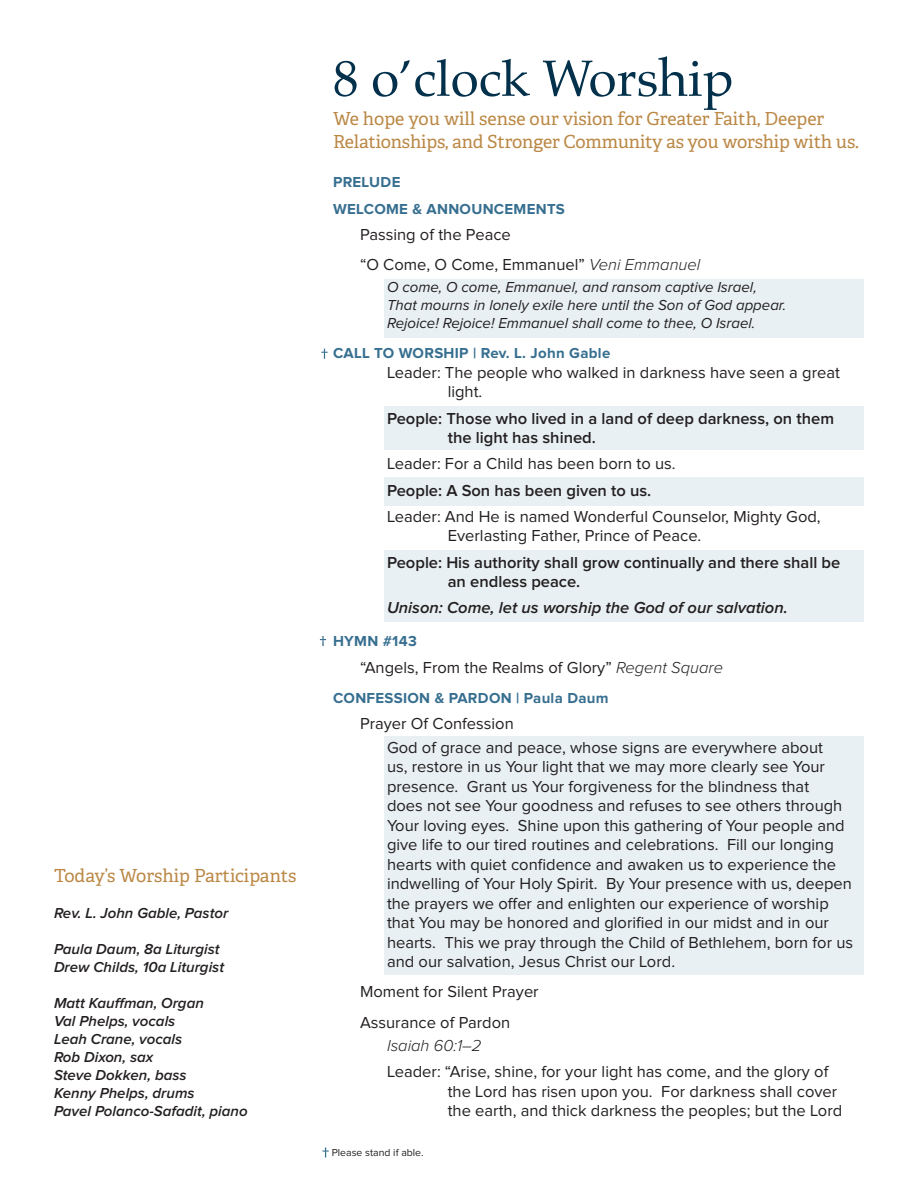
<style>
.page{position:relative;width:918px;height:1188px;background:#fff}
.page>*{position:absolute;margin:0;border:0;box-sizing:border-box;transform-origin:0 0}
.t1{font:51px "Palatino";color:#03314c}
.Tertiary_Header{font:18px/22.5px "Adelle";letter-spacing:-.01em;color:#bb8846}
.OW__Recitation{font:16.5px/19.5px "Proxima Nova";color:#231f20}
.OW__Recitation_Leade{font:16.5px/19.5px "Proxima Nova";color:#231f20}
.OW__Recitation_Peopl{font:600 16.5px/19.5px "Proxima Nova";color:#231f20}
.OW__Subhead{font:16.5px "Proxima Nova";color:#231f20}
.OW__Recitation_Uniso{font:italic 600 16.5px "Proxima Nova";color:#231f20}
.OW__Recitation_Leade-2{font:italic 300 16.5px "Proxima Nova";color:#231f20}
.Left_Column__Worship{font:italic 600 15px "Proxima Nova";color:#231f20}
.OW__Song_Lyrics{font:italic 15px/18px "Proxima Nova";color:#231f20}
.OW__Header{font:700 15px "Proxima Nova";letter-spacing:.02em;color:#376f90}
.Sunday_School__Body{font:10.5px "Proxima Nova";color:#231f20}
.s1{font-weight:300;font-style:italic}
</style>
<div class="page">
<div style="left:384px;top:279px;width:480px;height:58px;background:#e8f0f3"></div>
<div style="left:384px;top:406px;width:480px;height:44px;background:#e8f0f3"></div>
<div style="left:384px;top:478px;width:480px;height:28px;background:#e8f0f3"></div>
<div style="left:384px;top:550px;width:480px;height:72px;background:#e8f0f3"></div>
<div style="left:384px;top:736px;width:480px;height:238px;background:#e8f0f3"></div>
<svg style="left:322px;top:1148px;width:7px;height:9px"></svg>
<svg style="left:320px;top:636px;width:6px;height:10px"></svg>
<svg style="left:321px;top:349px;width:7px;height:10px"></svg>
<p class="Tertiary_Header" style="left:54px;top:865px;width:244px">Today’s Worship Participants</p>
<p class="Left_Column__Worship" style="left:54px;top:906px;width:176px">Rev. L. John Gable, Pastor</p>
<p class="Left_Column__Worship" style="left:54px;top:942px;width:167px">Paula Daum, 8a Liturgist</p>
<p class="Left_Column__Worship" style="left:54px;top:960px;width:172px">Drew Childs, 10a Liturgist</p>
<p class="Left_Column__Worship" style="left:54px;top:996px;width:151px">Matt Kauffman, Organ</p>
<p class="Left_Column__Worship" style="left:54px;top:1014px;width:123px">Val Phelps, vocals</p>
<p class="Left_Column__Worship" style="left:54px;top:1032px;width:130px">Leah Crane, vocals</p>
<p class="Left_Column__Worship" style="left:54px;top:1050px;width:101px">Rob Dixon, sax</p>
<p class="Left_Column__Worship" style="left:54px;top:1068px;width:134px">Steve Dokken, bass</p>
<p class="Left_Column__Worship" style="left:54px;top:1086px;width:142px">Kenny Phelps, drums</p>
<p class="Left_Column__Worship" style="left:54px;top:1104px;width:195px">Pavel Polanco-Safadit, piano</p>
<p class="t1" style="left:333px;top:36px;width:402px">8 o’clock Worship</p>
<p class="Tertiary_Header" style="left:333px;top:108px;width:527px">We hope you will sense our vision for Greater Faith, Deeper<br>Relationships, and Stronger Community as you worship with us.</p>
<p class="OW__Header" style="left:333px;top:176px;width:69px">PRELUDE</p>
<p class="OW__Header" style="left:333px;top:202px;width:233px">WELCOME &amp; ANNOUNCEMENTS</p>
<p class="OW__Subhead" style="left:360px;top:227px;width:152px">Passing of the Peace</p>
<p class="OW__Subhead" style="left:360px;top:257px;width:342px">“O Come, O Come, Emmanuel” <span class="s1">Veni Emmanuel</span></p>
<p class="OW__Song_Lyrics" style="left:387px;top:279px;width:401px">O come, O come, Emmanuel, and ransom captive Israel,<br>That mourns in lonely exile here until the Son of God appear.<br>Rejoice! Rejoice! Emmanuel shall come to thee, O Israel.</p>
<p class="OW__Header" style="left:333px;top:347px;width:279px">CALL TO WORSHIP | Rev. L. John Gable</p>
<p class="OW__Recitation_Leade" style="left:448px;top:363px;width:394px;text-indent:-61px">Leader: The people who walked in darkness have seen a great light.</p>
<p class="OW__Recitation_Peopl" style="left:448px;top:409px;width:388px;text-indent:-61px">People: Those who lived in a land of deep darkness, on them the light has shined.</p>
<p class="OW__Recitation_Leade" style="left:387px;top:455px;width:290px">Leader: For a Child has been born to us.</p>
<p class="OW__Recitation_Peopl" style="left:387px;top:481px;width:266px">People: A Son has been given to us.</p>
<p class="OW__Recitation_Leade" style="left:448px;top:507px;width:374px;text-indent:-61px">Leader: And He is named Wonderful Counselor, Mighty God,<br>Everlasting Father, Prince of Peace.</p>
<p class="OW__Recitation_Peopl" style="left:448px;top:553px;width:394px;text-indent:-61px">People: His authority shall grow continually and there shall be an endless peace.</p>
<p class="OW__Recitation_Uniso" style="left:387px;top:600px;width:402px">Unison: Come, let us worship the God of our salvation.</p>
<p class="OW__Header" style="left:333px;top:635px;width:85px">HYMN #143</p>
<p class="OW__Subhead" style="left:360px;top:660px;width:365px">“Angels, From the Realms of Glory” <span class="s1">Regent Square</span></p>
<p class="OW__Header" style="left:333px;top:691px;width:277px">CONFESSION &amp; PARDON | Paula Daum</p>
<p class="OW__Subhead" style="left:360px;top:716px;width:155px">Prayer Of Confession</p>
<p class="OW__Recitation" style="left:387px;top:738px;width:468px">God of grace and peace, whose signs are everywhere about<br>us, restore in us Your light that we may more clearly see Your presence. Grant us Your forgiveness for the blindness that<br>does not see Your goodness and refuses to see others through Your loving eyes. Shine upon this gathering of Your people and give life to our tired routines and celebrations. Fill our longing hearts with quiet confidence and awaken us to experience the indwelling of Your Holy Spirit. By Your presence with us, deepen the prayers we offer and enlighten our experience of worship that You may be honored and glorified in our midst and in our hearts. This we pray through the Child of Bethlehem, born for us and our salvation, Jesus Christ our Lord.</p>
<p class="OW__Subhead" style="left:360px;top:984px;width:180px">Moment for Silent Prayer</p>
<p class="OW__Subhead" style="left:360px;top:1015px;width:152px">Assurance of Pardon</p>
<p class="OW__Recitation_Leade-2" style="left:387px;top:1038px;width:96px">Isaiah 60:1–2</p>
<p class="OW__Recitation_Leade" style="left:448px;top:1063px;width:396px;text-indent:-61px">Leader: “Arise, shine, for your light has come, and the glory of the Lord has risen upon you. For darkness shall cover the earth, and thick darkness the peoples; but the Lord</p>
<p class="Sunday_School__Body" style="left:332px;top:1148px;width:93px">Please stand if able.</p>
</div>
